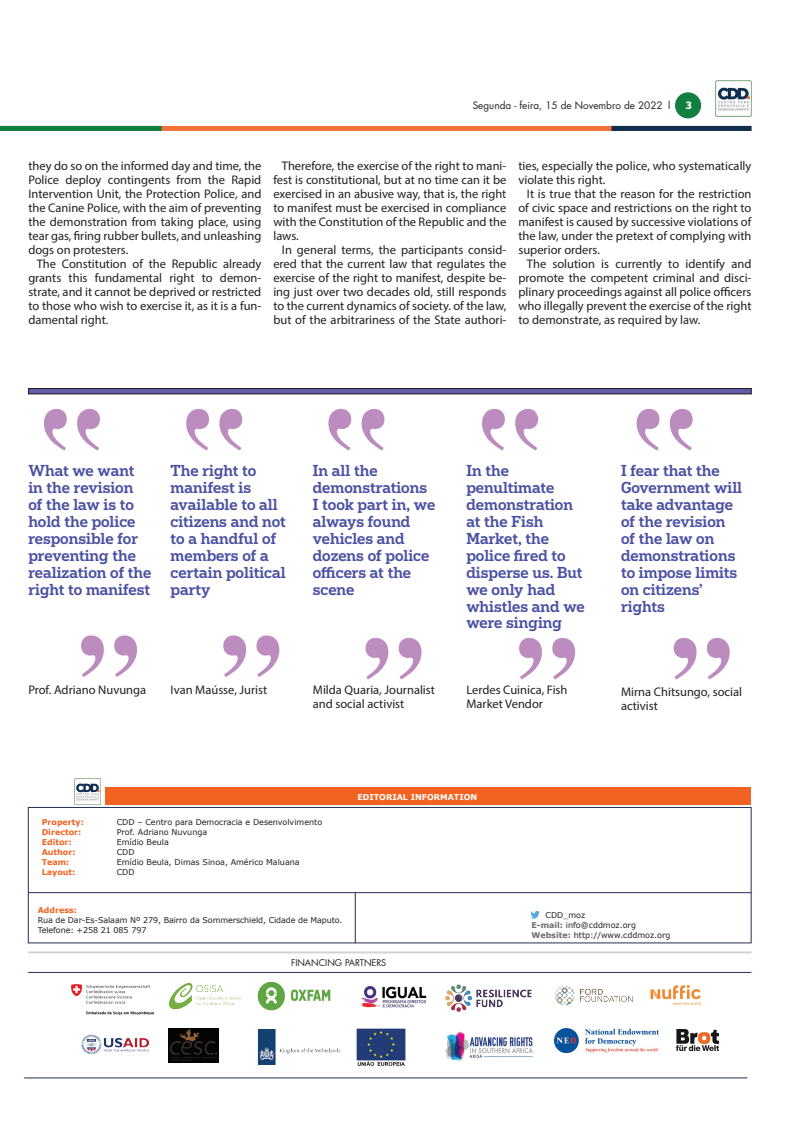
<style>
.page{position:relative;width:794px;height:1134px;background:#fff}
.page>*{position:absolute;margin:0;border:0;box-sizing:border-box;transform-origin:0 0}
.t1{font:500 15px/17px "Popular";color:#4b50a2}
.t2{font:12.5px/14px "Myriad Pro";color:#231f20;text-align:justify}
.t3{font:10px "Futura LT";color:#231f20}
.t4{font:700 10px "Popular";color:#fff}
.t5{font:9px "Futura LT";color:#231f20}
.t6{font:8px/10px "Verdana";color:#231f20}
.t7{font:700 8px "Verdana";color:#f26221}
.t8{font:700 8px "Verdana";color:#fff}
.s1{font-weight:700;color:#6c6d70}
</style>
<div class="page">
<div style="left:0;top:126px;width:751px;height:5px;background:#f37138"></div>
<div style="left:0;top:126px;width:162px;height:5px;background:#107f40"></div>
<div style="left:611px;top:126px;width:140px;height:5px;background:#102e4f"></div>
<div style="left:675px;top:92px;width:26px;height:26px;background:#107f40;border-radius:50%"></div>
<img style="left:716px;top:81px;width:35px;height:35px">
<div style="left:28px;top:388px;width:723px;height:6px;background:#625ba7"></div>
<div style="left:28px;top:388px;width:723px;height:6px;border:1px solid #231f20"></div>
<svg style="left:44px;top:409px;width:56px;height:42px"></svg>
<svg style="left:186px;top:409px;width:56px;height:42px"></svg>
<svg style="left:328px;top:409px;width:56px;height:42px"></svg>
<svg style="left:482px;top:409px;width:56px;height:42px"></svg>
<svg style="left:636px;top:409px;width:56px;height:42px"></svg>
<svg style="left:81px;top:635px;width:56px;height:42px"></svg>
<svg style="left:223px;top:635px;width:56px;height:42px"></svg>
<svg style="left:365px;top:638px;width:56px;height:41px"></svg>
<svg style="left:519px;top:638px;width:56px;height:41px"></svg>
<svg style="left:673px;top:638px;width:56px;height:41px"></svg>
<div style="left:106px;top:787px;width:645px;height:18px;background:#f26221"></div>
<div style="left:28px;top:807px;width:723px;height:136px;border:1px solid #252e53"></div>
<hr style="left:28px;top:892px;width:723px;height:1px;background:#252e53">
<hr style="left:355px;top:893px;width:1px;height:50px;background:#252e53">
<svg style="left:530px;top:910px;width:10px;height:9px"></svg>
<img style="left:75px;top:778px;width:25px;height:26px">
<hr style="left:28px;top:951px;width:723px;height:2px;background:#d1d2d4">
<hr style="left:28px;top:972px;width:723px;height:1px;background:#252e53">
<hr style="left:24px;top:1078px;width:723px;height:1px;background:#252e53">
<img style="left:72px;top:985px;width:81px;height:30px">
<img style="left:169px;top:983px;width:73px;height:27px">
<img style="left:650px;top:985px;width:51px;height:20px">
<img style="left:555px;top:1028px;width:103px;height:24px">
<img style="left:257px;top:982px;width:73px;height:28px">
<img style="left:555px;top:985px;width:78px;height:21px">
<img style="left:445px;top:984px;width:87px;height:28px">
<img style="left:257px;top:1029px;width:83px;height:36px">
<img style="left:361px;top:986px;width:66px;height:22px">
<img style="left:169px;top:1028px;width:49px;height:34px">
<img style="left:356px;top:1028px;width:49px;height:38px">
<img style="left:445px;top:1031px;width:88px;height:30px">
<img style="left:81px;top:1035px;width:67px;height:19px">
<img style="left:676px;top:1029px;width:42px;height:22px">
<p class="t3" style="left:473px;top:99px;width:199px">Segunda - feira, 15 de Novembro de 2022 l</p>
<p class="t4" style="left:685px;top:98px;width:7px">3</p>
<p class="t2" style="left:28px;top:159px;width:234px">they do so on the informed day and time, the Police deploy contingents from the Rapid Intervention Unit, the Protection Police, and the Canine Police, with the aim of preventing the demonstration from taking place, using tear gas, firing rubber bullets, and unleashing dogs on protesters.</p>
<p class="t2" style="left:28px;top:257px;width:234px;text-indent:8px">The Constitution of the Republic already grants this fundamental right to demon&shy;strate, and it cannot be deprived or restricted to those who wish to exercise it, as it is a fun&shy;damental right.</p>
<p class="t2" style="left:273px;top:159px;width:234px;text-indent:8px">Therefore, the exercise of the right to mani&shy;fest is constitutional, but at no time can it be exercised in an abusive way, that is, the right to manifest must be exercised in compliance with the Constitution of the Republic and the laws.</p>
<p class="t2" style="left:273px;top:243px;width:234px;text-indent:8px">In general terms, the participants consid&shy;ered that the current law that regulates the exercise of the right to manifest, despite be&shy;ing just over two decades old, still responds to the current dynamics of society. of the law, but of the arbitrariness of the State authori-</p>
<p class="t2" style="left:518px;top:159px;width:234px">ties, especially the police, who systematically violate this right.</p>
<p class="t2" style="left:518px;top:187px;width:234px;text-indent:8px">It is true that the reason for the restriction of civic space and restrictions on the right to manifest is caused by successive violations of the law, under the pretext of complying with superior orders.</p>
<p class="t2" style="left:518px;top:257px;width:234px;text-indent:8px">The solution is currently to identify and promote the competent criminal and disci&shy;plinary proceedings against all police officers who illegally prevent the exercise of the right to demonstrate, as required by law.</p>
<p class="t1" style="left:28px;top:461px;width:124px">What we want in the revision of the law is to hold the police responsible for preventing the realization of the right to manifest</p>
<p class="t1" style="left:171px;top:461px;width:117px">The right to manifest is available to all citizens and not to a handful of members of a certain political party</p>
<p class="t1" style="left:313px;top:461px;width:124px">In all the demonstrations<br>I took part in, we always found vehicles and dozens of police officers at the scene</p>
<p class="t2" style="left:28px;top:682px;width:119px">Prof. Adriano Nuvunga</p>
<p class="t2" style="left:171px;top:682px;width:98px">Ivan Maússe, Jurist</p>
<p class="t2" style="left:313px;top:682px;width:124px">Milda Quaria, Journalist and social activist</p>
<p class="t1" style="left:466px;top:461px;width:120px">In the penultimate demonstration at the Fish<br>Market, the police fired to disperse us. But we only had whistles and we were singing</p>
<p class="t2" style="left:466px;top:682px;width:103px">Lerdes Cuinica, Fish<br>Market Vendor</p>
<p class="t8" style="left:357px;top:791px;width:121px">EDITORIAL INFORMATION</p>
<p class="t1" style="left:621px;top:461px;width:123px">I fear that the<br>Government will take advantage of the revision of the law on demonstrations to impose limits on citizens’ rights</p>
<p class="t2" style="left:621px;top:684px;width:122px">Mirna Chitsungo, social activist</p>
<p class="t7" style="left:42px;top:817px;width:44px">Property:</p>
<p class="t6" style="left:117px;top:817px;width:207px">CDD – Centro para Democracia e Desenvolvimento</p>
<p class="t7" style="left:42px;top:827px;width:41px">Director:</p>
<p class="t6" style="left:117px;top:827px;width:92px">Prof. Adriano Nuvunga</p>
<p class="t7" style="left:42px;top:837px;width:32px">Editor:</p>
<p class="t6" style="left:117px;top:837px;width:54px">Emídio Beula</p>
<p class="t7" style="left:42px;top:847px;width:35px">Author:</p>
<p class="t6" style="left:117px;top:847px;width:19px">CDD</p>
<p class="t7" style="left:42px;top:857px;width:29px">Team:</p>
<p class="t6" style="left:117px;top:857px;width:184px">Emídio Beula, Dimas Sinoa, Américo Maluana</p>
<p class="t7" style="left:42px;top:867px;width:35px">Layout:</p>
<p class="t6" style="left:117px;top:867px;width:19px">CDD</p>
<p class="t7" style="left:38px;top:905px;width:41px">Address:</p>
<p class="t6" style="left:38px;top:915px;width:306px">Rua de Dar-Es-Salaam Nº 279, Bairro da Sommerschield, Cidade de Maputo.<br>Telefone: +258 21 085 797</p>
<p class="t6" style="left:531px;top:910px;width:141px;text-indent:14px">CDD_moz<br><span class="s1">E-mail:</span> info@cddmoz.org<br><span class="s1">Website:</span> http://www.cddmoz.org</p>
<p class="t5" style="left:291px;top:957px;width:97px">FINANCING PARTNERS</p>
</div>
